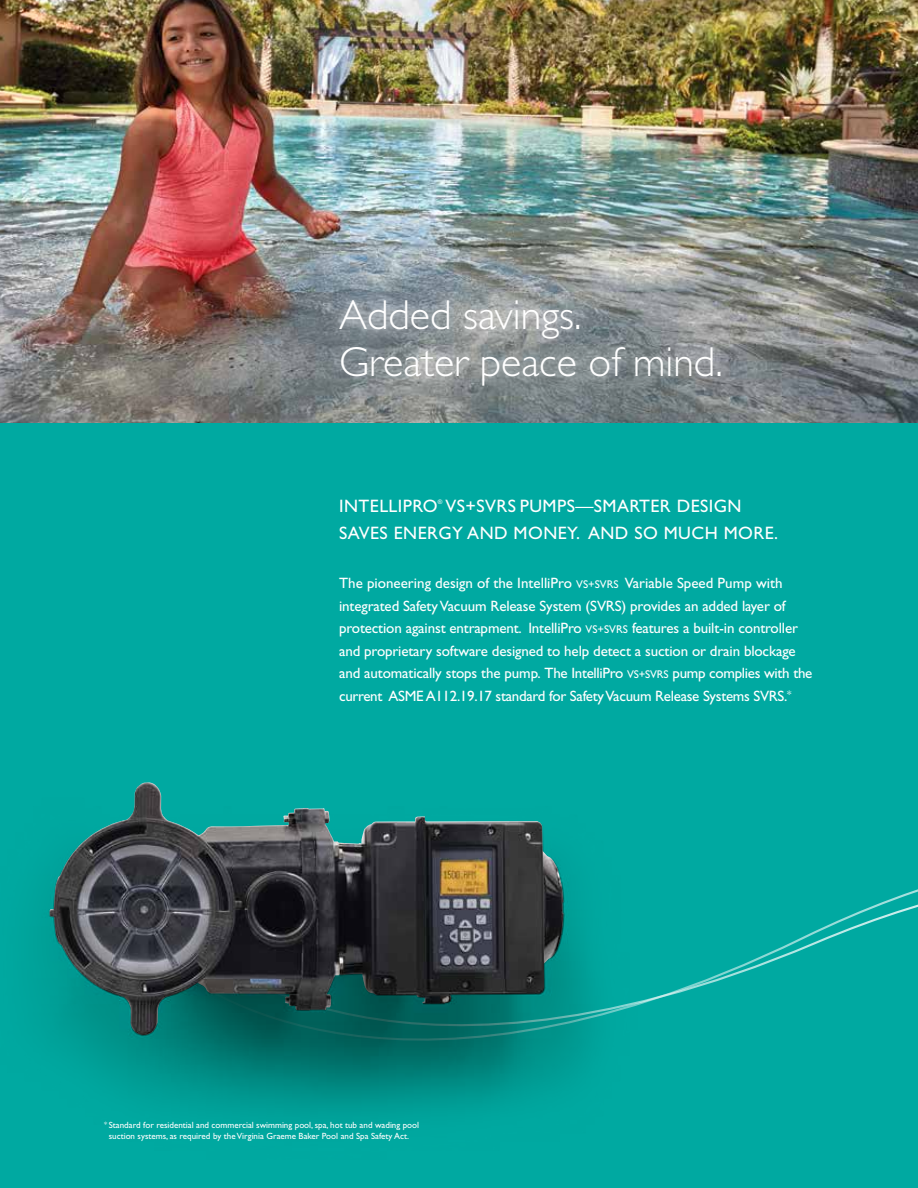
<style>
.page{position:relative;width:918px;height:1188px;background:#00a9a1}
.page>*{position:absolute;margin:0;border:0;box-sizing:border-box;transform-origin:0 0}
.t1{font:300 42px/46.5px "Gill Sans Std";color:#fff}
.t2{font:18px "Gill Sans Std";letter-spacing:.025em;color:#fff}
.t3{font:15px/22.5px "Gill Sans Std";letter-spacing:-.01em;color:#fff}
.t4{font:9px/10.8px "Gill Sans Std";color:#fff}
.t5{font:6.3px "Gill Sans Std";color:#fff}
.s1{font-size:11.25px}
</style>
<div class="page">
<svg style="left:699px;top:889px;width:219px;height:98px"></svg>
<img style="left:0;top:0;width:918px;height:422px">
<div style="left:328px;top:289px;width:404px;height:108px;background:#fff;opacity:.75"></div>
<img style="left:42px;top:782px;width:657px;height:332px">
<img style="left:50px;top:783px;width:513px;height:255px">
<h1 class="t1" style="left:339px;top:292px;width:385px">Added savings.<br>Greater peace of mind.</h1>
<p class="t5" style="left:438px;top:498px;width:6px">®</p>
<p class="t2" style="left:339px;top:522px;width:441px">SAVES ENERGY AND MONEY. AND SO MUCH MORE.</p>
<p class="t3" style="left:339px;top:572px;width:475px">The pioneering design of the IntelliPro <span class="s1">VS+SVRS</span> Variable Speed Pump with integrated Safety Vacuum Release System (SVRS) provides an added layer of protection against entrapment. IntelliPro <span class="s1">VS+SVRS</span> features a built-in controller and proprietary software designed to help detect a suction or drain blockage and automatically stops the pump. The IntelliPro <span class="s1">VS+SVRS</span> pump complies with the current ASME A112.19.17 standard for Safety Vacuum Release Systems SVRS.<sup>*</sup></p>
<p class="t2" style="left:339px;top:495px;width:404px">INTELLIPRO VS+SVRS PUMPS—SMARTER DESIGN</p>
<p class="t4" style="left:109px;top:1120px;width:312px;text-indent:-4px"><sup>*</sup> Standard for residential and commercial swimming pool, spa, hot tub and wading pool suction systems, as required by the Virginia Graeme Baker Pool and Spa Safety Act.</p>
</div>
